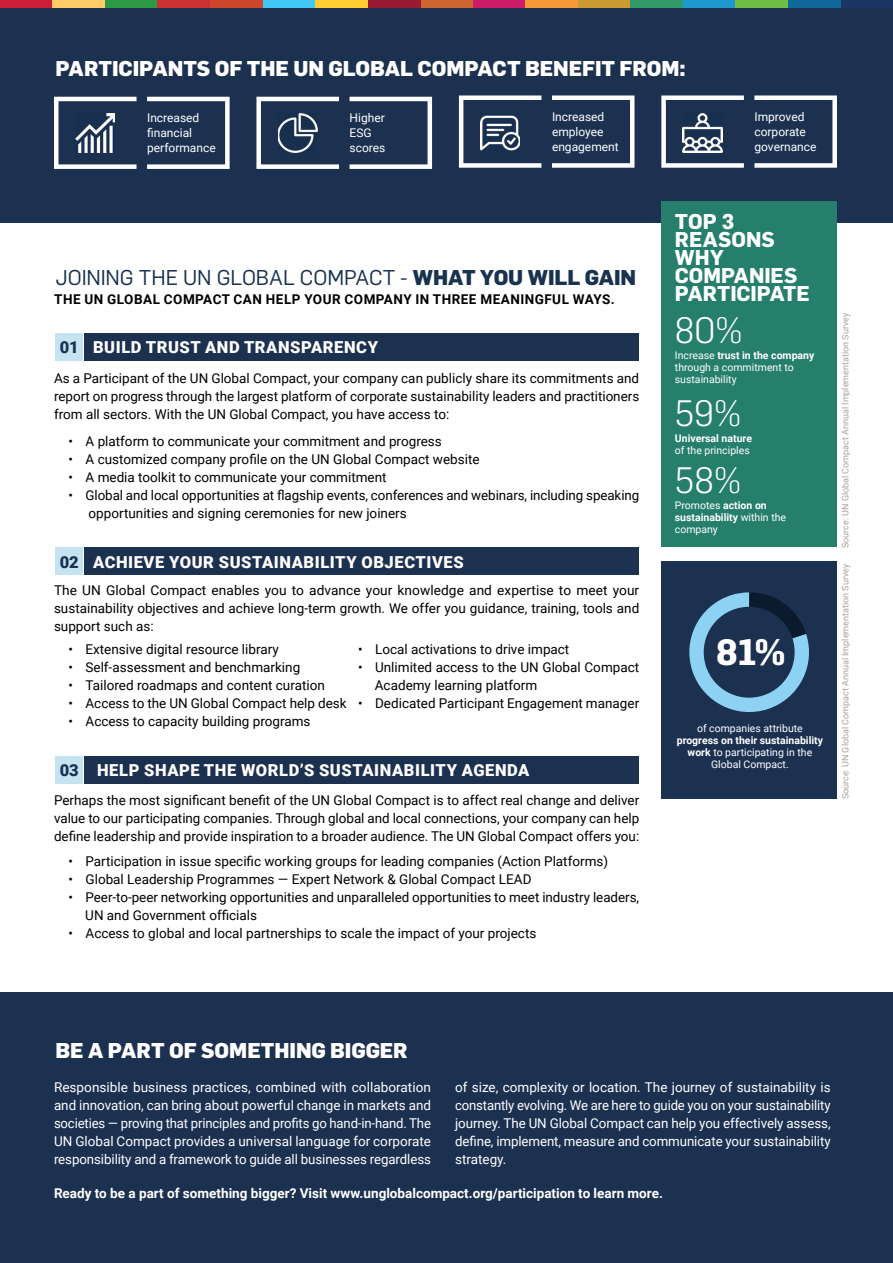
<style>
.page{position:relative;width:893px;height:1263px;background:#fff}
.page>*{position:absolute;margin:0;border:0;box-sizing:border-box;transform-origin:0 0}
.t1{font:300 36px "Flama";color:#fff}
.t2{font:700 36px "Flama";color:#fff}
.t3{font:800 21px "Flama";color:#fff}
.t4{font:21px "Flama";letter-spacing:-.005em;color:#18324f}
.t5{font:700 21px/18px "Flama";color:#fff}
.t6{font:900 16.5px "Roboto";letter-spacing:.035em;color:#fff}
.t7{font:900 16.5px "Roboto";color:#18324f}
.t8{font:13.5px/18px "Roboto";color:#000;text-align:justify}
.t9{font:13.5px/18px "Roboto";letter-spacing:-.005em;color:#fff;text-align:justify}
.t10{font:700 13.5px "Roboto";color:#fff}
.t11{font:700 13.5px "Roboto";letter-spacing:.035em;color:#000}
.t12{font:12px/15px "Roboto";color:#fff}
.t13{font:10.5px/12px "Roboto";color:#fff}
.t14{font:700 10.5px "Roboto";color:#fff}
.t15{font:9px "Roboto";color:#a7a2a0}
.s1{font-weight:800}
.s2{font-weight:700}
</style>
<div class="page">
<div style="left:0;top:993px;width:893px;height:270px;background:#1c3050"></div>
<div style="left:840px;top:0;width:53px;height:9px;background:#1a3564"></div>
<div style="left:788px;top:0;width:52px;height:9px;background:#10679a"></div>
<div style="left:420px;top:0;width:53px;height:9px;background:#ce6632"></div>
<div style="left:473px;top:0;width:52px;height:9px;background:#cc1b68"></div>
<div style="left:683px;top:0;width:52px;height:9px;background:#1c98ce"></div>
<div style="left:735px;top:0;width:53px;height:9px;background:#6fbe44"></div>
<div style="left:578px;top:0;width:52px;height:9px;background:#cc9a31"></div>
<div style="left:630px;top:0;width:53px;height:9px;background:#309967"></div>
<div style="left:315px;top:0;width:53px;height:9px;background:#fecd32"></div>
<div style="left:368px;top:0;width:52px;height:9px;background:#981a35"></div>
<div style="left:263px;top:0;width:52px;height:9px;background:#42c8f4"></div>
<div style="left:0;top:0;width:53px;height:9px;background:#ce1f36"></div>
<div style="left:53px;top:0;width:52px;height:9px;background:#fecb64"></div>
<div style="left:105px;top:0;width:53px;height:9px;background:#2f9a46"></div>
<div style="left:158px;top:0;width:52px;height:9px;background:#cd3232"></div>
<div style="left:210px;top:0;width:53px;height:9px;background:#cd462b"></div>
<div style="left:525px;top:0;width:53px;height:9px;background:#f79938"></div>
<div style="left:56px;top:333px;width:27px;height:28px;background:#c6e3f2"></div>
<div style="left:56px;top:548px;width:27px;height:27px;background:#c6e3f2"></div>
<div style="left:56px;top:756px;width:27px;height:28px;background:#c6e3f2"></div>
<div style="left:85px;top:333px;width:554px;height:28px;background:#1c3050"></div>
<div style="left:85px;top:548px;width:554px;height:27px;background:#1c3050"></div>
<div style="left:85px;top:756px;width:554px;height:28px;background:#1c3050"></div>
<div style="left:0;top:9px;width:893px;height:214px;background:#1c3050"></div>
<svg style="left:147px;top:97px;width:83px;height:72px"></svg>
<svg style="left:54px;top:97px;width:83px;height:72px"></svg>
<img style="left:76px;top:113px;width:39px;height:40px">
<svg style="left:552px;top:95px;width:82px;height:73px"></svg>
<svg style="left:459px;top:95px;width:82px;height:73px"></svg>
<img style="left:480px;top:113px;width:40px;height:39px">
<svg style="left:349px;top:97px;width:83px;height:72px"></svg>
<svg style="left:256px;top:97px;width:83px;height:72px"></svg>
<img style="left:278px;top:113px;width:39px;height:40px">
<svg style="left:754px;top:95px;width:83px;height:73px"></svg>
<svg style="left:661px;top:95px;width:83px;height:73px"></svg>
<img style="left:683px;top:113px;width:39px;height:39px">
<div style="left:661px;top:202px;width:176px;height:345px;background:#267e6c"></div>
<div style="left:661px;top:562px;width:176px;height:237px;background:#1c3050"></div>
<svg style="left:689px;top:592px;width:120px;height:120px"></svg>
<h2 class="t3" style="left:56px;top:61px;width:632px">PARTICIPANTS OF THE UN GLOBAL COMPACT BENEFIT FROM:</h2>
<p class="t12" style="left:147px;top:111px;width:70px">Increased financial performance</p>
<p class="t12" style="left:552px;top:110px;width:68px">Increased employee engagement</p>
<p class="t12" style="left:349px;top:111px;width:37px">Higher<br>ESG scores</p>
<p class="t12" style="left:754px;top:110px;width:64px">Improved corporate governance</p>
<h2 class="t4" style="left:56px;top:270px;width:582px">JOINING THE UN GLOBAL COMPACT - <span class="s1">WHAT YOU WILL GAIN</span></h2>
<p class="t11" style="left:54px;top:292px;width:562px">THE UN GLOBAL COMPACT CAN HELP YOUR COMPANY IN THREE MEANINGFUL WAYS.</p>
<p class="t7" style="left:60px;top:338px;width:20px">01</p>
<p class="t6" style="left:93px;top:338px;width:286px">BUILD TRUST AND TRANSPARENCY</p>
<p class="t8" style="left:54px;top:370px;width:587px">As a Participant of the UN Global Compact, your company can publicly share its commitments and report on progress through the largest platform of corporate sustainability leaders and practitioners from all sectors. With the UN Global Compact, you have access to:</p>
<p class="t8" style="left:69px;top:432px;width:375px">• A platform to communicate your commitment and progress</p>
<p class="t8" style="left:69px;top:450px;width:413px">• A customized company profile on the UN Global Compact website</p>
<p class="t8" style="left:69px;top:468px;width:320px">• A media toolkit to communicate your commitment</p>
<p class="t8" style="left:89px;top:486px;width:552px;text-indent:-20px">• Global and local opportunities at flagship events, conferences and webinars, including speaking opportunities and signing ceremonies for new joiners</p>
<p class="t7" style="left:60px;top:552px;width:20px">02</p>
<p class="t6" style="left:93px;top:552px;width:372px">ACHIEVE YOUR SUSTAINABILITY OBJECTIVES</p>
<p class="t8" style="left:54px;top:581px;width:587px">The UN Global Compact enables you to advance your knowledge and expertise to meet your sustainability objectives and achieve long-term growth. We offer you guidance, training, tools and support such as:</p>
<p class="t8" style="left:69px;top:641px;width:212px">• Extensive digital resource library</p>
<p class="t8" style="left:69px;top:659px;width:233px">• Self-assessment and benchmarking</p>
<p class="t8" style="left:69px;top:677px;width:258px">• Tailored roadmaps and content curation</p>
<p class="t8" style="left:69px;top:695px;width:280px">• Access to the UN Global Compact help desk</p>
<p class="t8" style="left:69px;top:713px;width:244px">• Access to capacity building programs</p>
<p class="t8" style="left:358px;top:641px;width:213px">• Local activations to drive impact</p>
<p class="t8" style="left:375px;top:659px;width:266px;text-indent:-17px">• Unlimited access to the UN Global Compact<br>Academy learning platform</p>
<p class="t8" style="left:358px;top:695px;width:283px">• Dedicated Participant Engagement manager</p>
<p class="t7" style="left:60px;top:761px;width:20px">03</p>
<p class="t6" style="left:97px;top:761px;width:434px">HELP SHAPE THE WORLD’S SUSTAINABILITY AGENDA</p>
<p class="t8" style="left:54px;top:791px;width:587px">Perhaps the most significant benefit of the UN Global Compact is to affect real change and deliver value to our participating companies. Through global and local connections, your company can help define leadership and provide inspiration to a broader audience. The UN Global Compact offers you:</p>
<p class="t8" style="left:69px;top:852px;width:541px">• Participation in issue specific working groups for leading companies (Action Platforms)</p>
<p class="t8" style="left:69px;top:870px;width:464px">• Global Leadership Programmes — Expert Network &amp; Global Compact LEAD</p>
<p class="t8" style="left:85px;top:888px;width:555px;text-indent:-17px">• Peer-to-peer networking opportunities and unparalleled opportunities to meet industry leaders,<br>UN and Government officials</p>
<p class="t8" style="left:69px;top:924px;width:469px">• Access to global and local partnerships to scale the impact of your projects</p>
<h2 class="t5" style="left:675px;top:214px;width:136px">TOP 3<br>REASONS<br>WHY<br>COMPANIES<br>PARTICIPATE</h2>
<h1 class="t1" style="left:675px;top:317px;width:69px">80%</h1>
<p class="t13" style="left:675px;top:349px;width:141px">Increase <span class="s2">trust in the company </span>through a commitment to sustainability</p>
<h1 class="t1" style="left:675px;top:400px;width:68px">59%</h1>
<p class="t14" style="left:675px;top:432px;width:79px">Universal nature</p>
<p class="t13" style="left:675px;top:445px;width:76px">of the principles</p>
<h1 class="t1" style="left:675px;top:467px;width:68px">58%</h1>
<p class="t13" style="left:675px;top:500px;width:113px">Promotes <span class="s2">action on sustainability</span> within the company</p>
<h1 class="t2" style="left:716px;top:639px;width:71px">81%</h1>
<p class="t13" style="left:697px;top:723px;width:107px">of companies attribute</p>
<p class="t13" style="left:677px;top:735px;width:148px;text-align:center"><span class="s2">progress on their sustainability work</span> to participating in the<br>Global Compact.</p>
<p class="t15" style="left:840px;top:548px;width:237px;rotate:-90deg">Source: UN Global Compact Annual Implementation Survey</p>
<p class="t15" style="left:840px;top:799px;width:237px;rotate:-90deg">Source: UN Global Compact Annual Implementation Survey</p>
<h2 class="t3" style="left:56px;top:1043px;width:354px">BE A PART OF SOMETHING BIGGER</h2>
<p class="t9" style="left:455px;top:1078px;width:377px">of size, complexity or location. The journey of sustainability is constantly evolving. We are here to guide you on your sustainability journey. The UN Global Compact can help you effectively assess, define, implement, measure and communicate your sustainability strategy.</p>
<p class="t9" style="left:54px;top:1078px;width:379px">Responsible business practices, combined with collaboration and innovation, can bring about powerful change in markets and societies — proving that principles and profits go hand-in-hand. The UN Global Compact provides a universal language for corporate responsibility and a framework to guide all businesses regardless</p>
<p class="t10" style="left:54px;top:1186px;width:610px">Ready to be a part of something bigger? Visit www.unglobalcompact.org/participation to learn more.</p>
</div>
